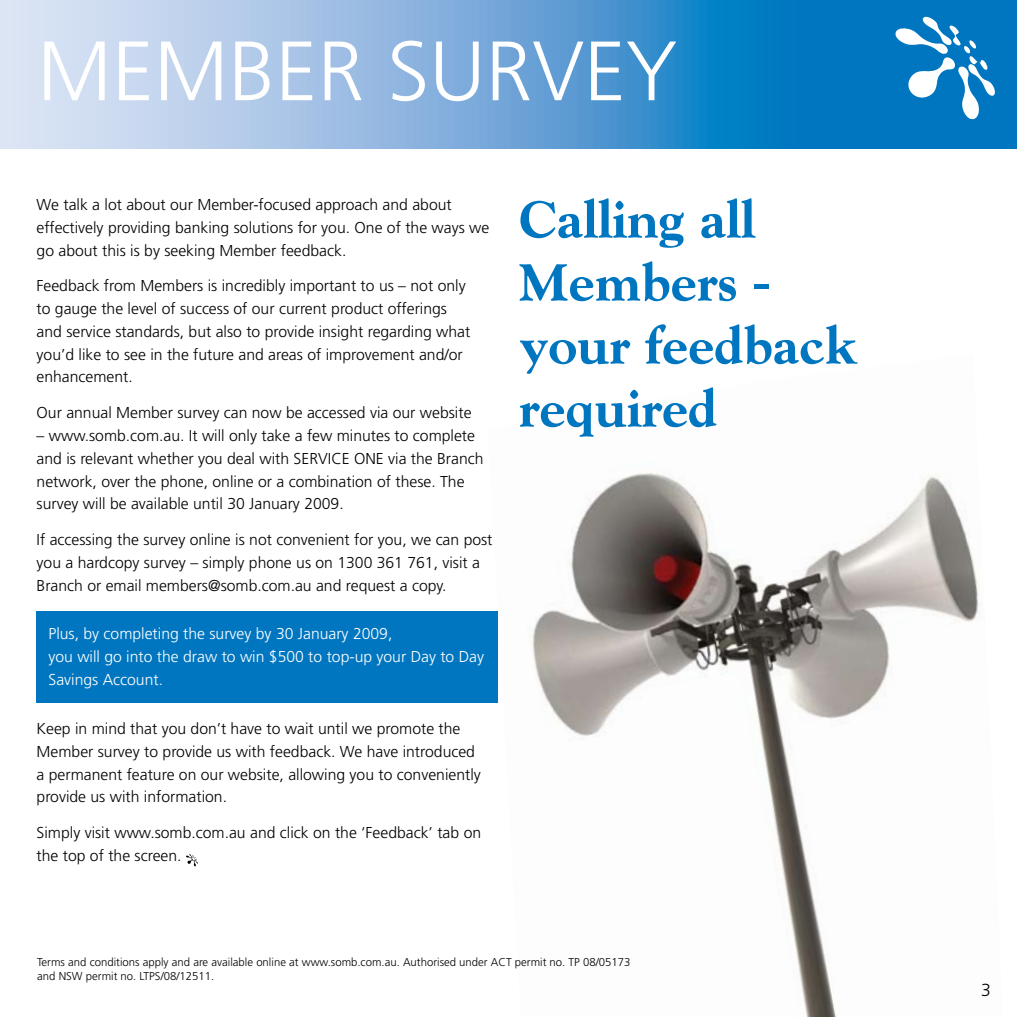
<style>
.page{position:relative;width:1017px;height:1017px;background:#fff}
.page>*{position:absolute;margin:0;border:0;box-sizing:border-box;transform-origin:0 0}
.t1{font:300 84px "Frutiger LT Std";color:#fff}
.t2{font:800 52.5px/63px "Goudy Std";color:#0076c0}
.t3{font:300 17.5px "Frutiger LT Std";color:#000}
.t4{font:300 15.75px/22.8px "Frutiger LT Std";color:#000}
.t5{font:300 15.75px/22.8px "Frutiger LT Std";color:#fff}
.t6{font:300 11.38px/14px "Frutiger LT Std";color:#000}
.s1{font-family:"Arial";font-weight:400}
</style>
<div class="page">
<img style="left:488px;top:473px;width:492px;height:544px">
<svg style="left:0;top:0;width:1017px;height:148px;background:#6ca9d9"></svg>
<svg style="left:895px;top:17px;width:100px;height:102px"></svg>
<svg style="left:186px;top:854px;width:12px;height:12px"></svg>
<div style="left:37px;top:611px;width:461px;height:91px;background:#0076c0"></div>
<h1 class="t1" style="left:37px;top:24px;width:641px">MEMBER SURVEY</h1>
<p class="t4" style="left:37px;top:193px;width:454px">We talk a lot about our Member-focused approach and about effectively providing banking solutions for you. One of the ways we go about this is by seeking Member feedback.</p>
<p class="t4" style="left:37px;top:275px;width:435px">Feedback from Members is incredibly important to us – not only to gauge the level of success of our current product offerings and service standards, but also to provide insight regarding what you’d like to see in the future and areas of improvement and/or enhancement.</p>
<p class="t4" style="left:37px;top:402px;width:436px">Our annual Member survey can now be accessed via our website</p>
<p class="t4" style="left:37px;top:424px;width:449px">– www.somb.com.au. It will only take a few minutes to complete and is relevant whether you deal with SERVICE ONE via the Branch network, over the phone, online or a combination of these. The survey will be available until 30 January 2009.</p>
<p class="t4" style="left:37px;top:529px;width:457px">If accessing the survey online is not convenient for you, we can post you a hardcopy survey – simply phone us on 1300 361 761, visit a<br>Branch or email members@somb.com.au and request a copy.</p>
<p class="t5" style="left:48px;top:623px;width:437px">Plus, by completing the survey by 30 January 2009,<br>you will go into the draw to win $500 to top-up your Day to Day<br>Savings Account.</p>
<p class="t4" style="left:37px;top:718px;width:446px">Keep in mind that you don’t have to wait until we promote the Member survey to provide us with feedback. We have introduced a permanent feature on our website, allowing you to conveniently provide us with information.</p>
<p class="t4" style="left:37px;top:822px;width:446px">Simply visit www.somb.com.au and click on the ‘Feedback’ tab on the top of the screen.</p>
<h2 class="t2" style="left:519px;top:188px;width:340px">Calling all<br>Members <span class="s1">- </span>your feedback required</h2>
<p class="t6" style="left:37px;top:956px;width:595px">Terms and conditions apply and are available online at www.somb.com.au. Authorised under ACT permit no. TP 08/05173 and NSW permit no. LTPS/08/12511.</p>
<p class="t3" style="left:981px;top:980px;width:11px">3</p>
</div>
